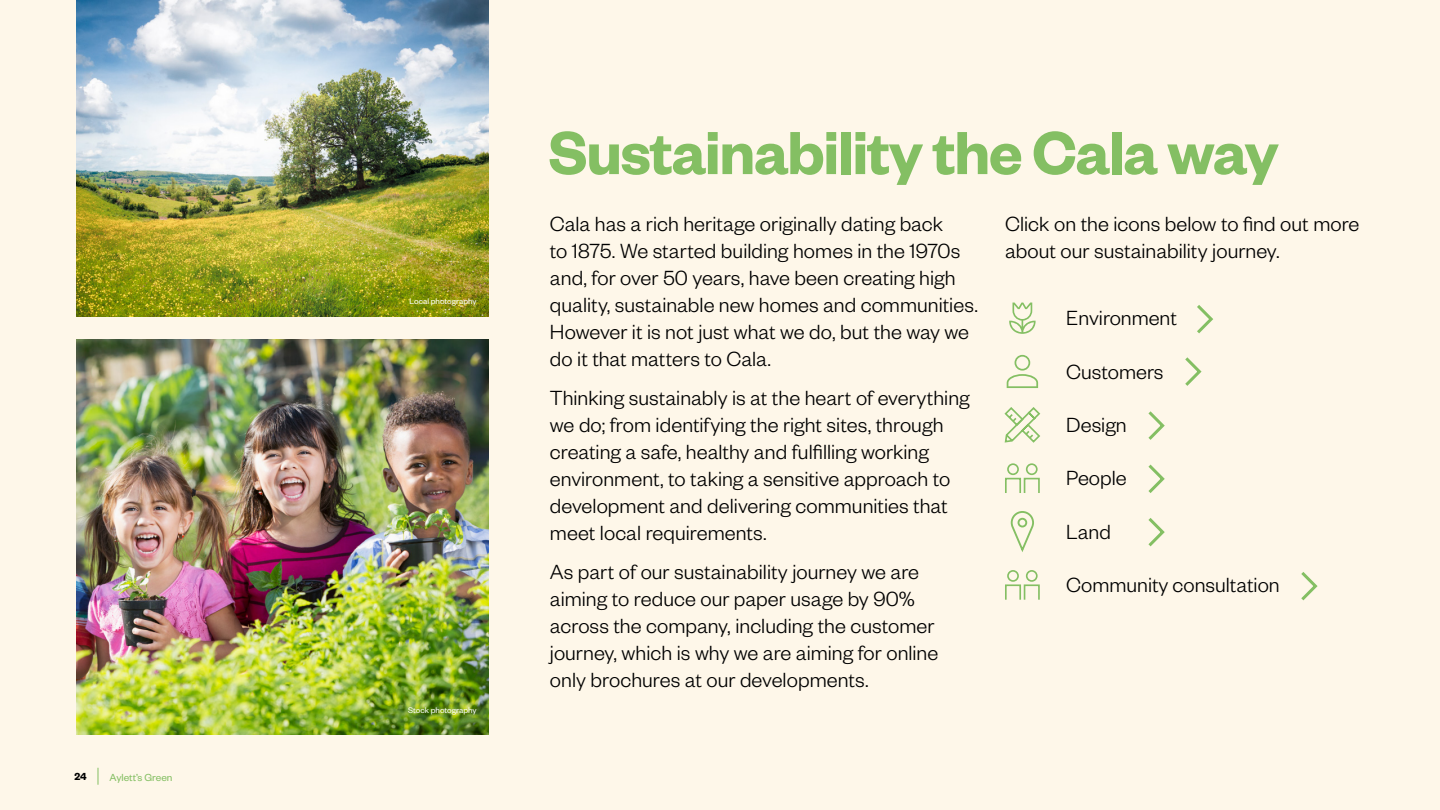
<style>
.page{position:relative;width:1440px;height:810px;background:#fef7e9}
.page>*{position:absolute;margin:0;border:0;box-sizing:border-box;transform-origin:0 0}
.t1{font:66.75px "Founders Grotesk Sm Bd";letter-spacing:-.02em;color:#84bf63}
.t2{font:300 22.5px/27px "Founders Grotesk";color:#000}
.t3{font:11.25px "Founders Grotesk";color:#84bf63}
.t4{font:11.25px "Founders Grotesk Sm Bd";color:#000}
.t5{font:9px "Founders Grotesk";color:#fff}
</style>
<div class="page">
<img style="left:76px;top:0;width:413px;height:316px">
<img style="left:76px;top:339px;width:413px;height:396px">
<svg style="left:1010px;top:511px;width:24px;height:41px"></svg>
<svg style="left:1004px;top:407px;width:37px;height:36px"></svg>
<svg style="left:1009px;top:303px;width:27px;height:31px"></svg>
<svg style="left:1005px;top:463px;width:35px;height:30px"></svg>
<svg style="left:1005px;top:570px;width:35px;height:30px"></svg>
<svg style="left:1007px;top:355px;width:31px;height:33px"></svg>
<svg style="left:1197px;top:305px;width:16px;height:29px"></svg>
<svg style="left:1185px;top:357px;width:17px;height:29px"></svg>
<svg style="left:1148px;top:411px;width:17px;height:29px"></svg>
<svg style="left:1148px;top:464px;width:17px;height:29px"></svg>
<svg style="left:1148px;top:518px;width:17px;height:29px"></svg>
<svg style="left:1301px;top:572px;width:17px;height:29px"></svg>
<svg style="left:98px;top:768px;width:1px;height:17px"></svg>
<p class="t4" style="left:74px;top:770px;width:14px">24</p>
<p class="t3" style="left:110px;top:770px;width:64px">Aylett’s Green</p>
<p class="t5" style="left:410px;top:296px;width:69px">Local photography</p>
<p class="t5" style="left:408px;top:705px;width:70px">Stock photography</p>
<h1 class="t1" style="left:548px;top:111px;width:732px">Sustainability the Cala way</h1>
<p class="t2" style="left:550px;top:209px;width:430px">Cala has a rich heritage originally dating back<br>to 1875. We started building homes in the 1970s and, for over 50 years, have been creating high quality, sustainable new homes and communities.<br>However it is not just what we do, but the way we do it that matters to Cala.</p>
<p class="t2" style="left:550px;top:383px;width:421px">Thinking sustainably is at the heart of everything we do; from identifying the right sites, through creating a safe, healthy and fulfilling working environment, to taking a sensitive approach to development and delivering communities that meet local requirements.</p>
<p class="t2" style="left:550px;top:557px;width:390px">As part of our sustainability journey we are aiming to reduce our paper usage by 90% across the company, including the customer journey, which is why we are aiming for online only brochures at our developments.</p>
<p class="t2" style="left:1005px;top:209px;width:356px">Click on the icons below to find out more about our sustainability journey.</p>
<p class="t2" style="left:1066px;top:303px;width:112px">Environment</p>
<p class="t2" style="left:1066px;top:357px;width:99px">Customers</p>
<p class="t2" style="left:1066px;top:410px;width:62px">Design</p>
<p class="t2" style="left:1066px;top:463px;width:62px">People</p>
<p class="t2" style="left:1066px;top:517px;width:46px">Land</p>
<p class="t2" style="left:1066px;top:570px;width:215px">Community consultation</p>
</div>
